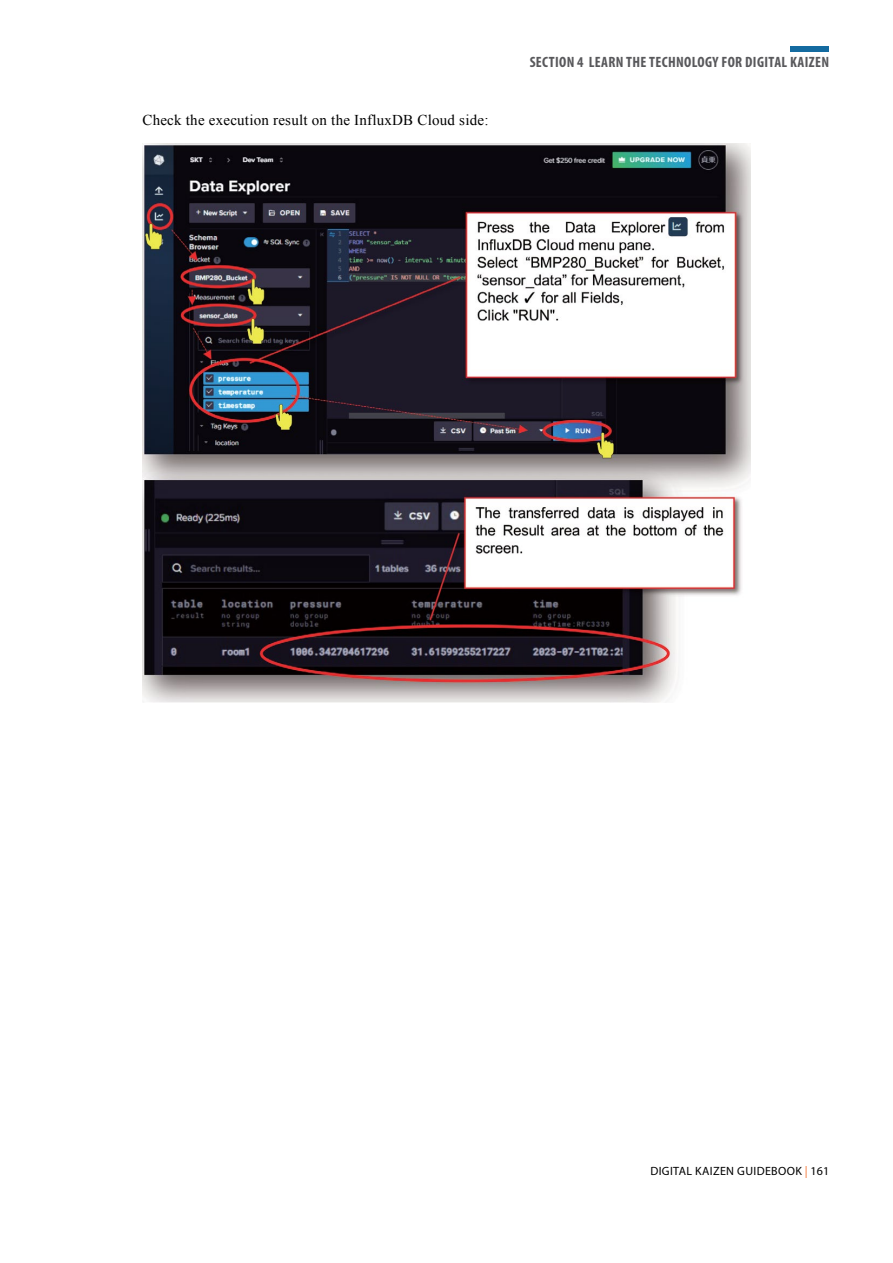
<style>
.page{position:relative;width:893px;height:1263px;background:#fff}
.page>*{position:absolute;margin:0;border:0;box-sizing:border-box;transform-origin:0 0}
.t1{font:15px "Times New Roman";letter-spacing:.015em;color:#000}
.t2{font:700 condensed 15px "Myriad Pro";letter-spacing:.025em;color:#58585b}
.t3{font:12px "Myriad Pro";letter-spacing:.03em;color:#000}
.s1{color:#f47433}
</style>
<div class="page">
<div style="left:791px;top:47px;width:38px;height:5px;background:#146ba0"></div>
<img style="left:142px;top:144px;width:608px;height:559px">
<p class="t1" style="left:142px;top:110px;width:348px">Check the execution result on the InfluxDB Cloud side:</p>
<p class="t2" style="left:530px;top:52px;width:134px">SECTION 4 LEARN THE TECHNOLOGY</p>
<p class="t2" style="left:721px;top:52px;width:31px">FO R DIGITAL</p>
<p class="t2" style="left:790px;top:52px;width:15px">KAIZEN</p>
<p class="t3" style="left:650px;top:1164px;width:180px">DIGITAL KAIZEN GUIDEBOOK <span class="s1">|</span> 161</p>
</div>
